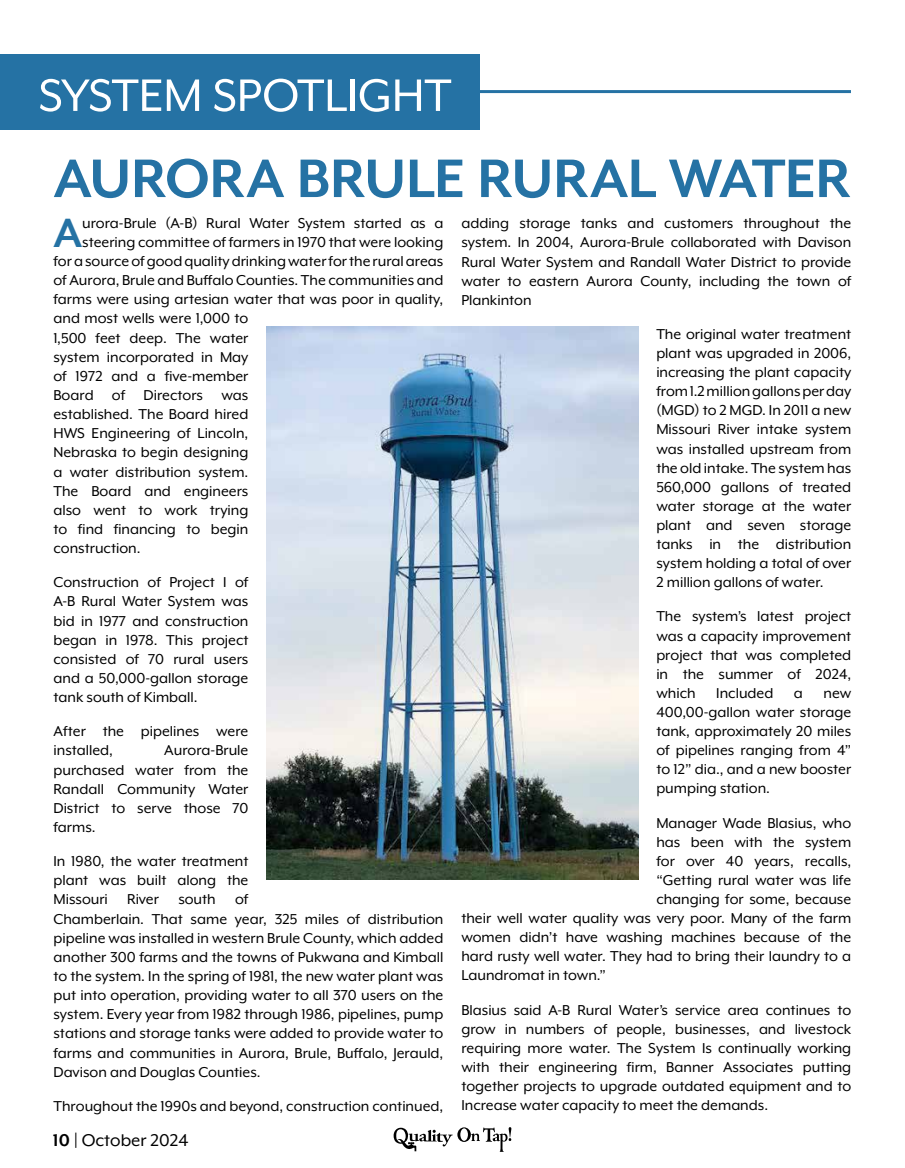
<style>
.page{position:relative;width:905px;height:1168px;background:#fff}
.page>*{position:absolute;margin:0;border:0;box-sizing:border-box;transform-origin:0 0}
.t1{font:700 62.4px "Mr Eaves XL Mod OT";letter-spacing:-.01em;color:#2572a4}
.t2{font:52.35px "Mr Eaves XL Mod OT";color:#fff}
.t3{font:700 47.1px "Mr Eaves XL Mod OT";color:#2572a4}
.t4{font:19.5px "Mr Eaves XL Mod OT";color:#000}
.t5{font:16.5px/19px "Mr Eaves XL Mod OT";color:#000;text-align:justify}
.s1{font-weight:700}
</style>
<div class="page">
<svg style="left:393px;top:1127px;width:118px;height:25px"></svg>
<hr style="left:0;top:90px;width:850px;height:3px;background:#2572a4">
<div style="left:0;top:54px;width:479px;height:76px;background:#2572a4"></div>
<img style="left:266px;top:327px;width:372px;height:552px">
<h2 class="t2" style="left:38px;top:67px;width:415px">SYSTEM SPOTLIGHT</h2>
<h1 class="t1" style="left:54px;top:143px;width:799px">AURORA BRULE RURAL WATER</h1>
<h3 class="t3" style="left:53px;top:206px;width:30px">A</h3>
<p class="t5" style="left:82px;top:214px;width:362px">urora-Brule (A-B) Rural Water System started as a</p>
<p class="t5" style="left:461px;top:214px;width:391px">adding storage tanks and customers throughout the system. In 2004, Aurora-Brule collaborated with Davison Rural Water System and Randall Water District to provide water to eastern Aurora County, including the town of Plankinton</p>
<p class="t5" style="left:656px;top:324px;width:196px">The original water treatment plant was upgraded in 2006, increasing the plant capacity from 1.2 million gallons per day (MGD) to 2 MGD. In 2011 a new Missouri River intake system was installed upstream from the old intake. The system has 560,000 gallons of treated water storage at the water plant and seven storage tanks in the distribution system holding a total of over 2 million gallons of water.</p>
<p class="t5" style="left:656px;top:607px;width:196px">The system’s latest project was a capacity improvement project that was completed in the summer of 2024, which Included a new 400,00-gallon water storage tank, approximately 20 miles of pipelines ranging from 4” to 12” dia., and a new booster pumping station.</p>
<p class="t5" style="left:656px;top:813px;width:196px">Manager Wade Blasius, who</p>
<p class="t5" style="left:656px;top:832px;width:196px">has been with the system</p>
<p class="t5" style="left:656px;top:851px;width:196px">for over 40 years, recalls,</p>
<p class="t5" style="left:656px;top:870px;width:196px">“Getting rural water was life</p>
<p class="t5" style="left:656px;top:889px;width:196px">changing for some, because</p>
<p class="t5" style="left:461px;top:908px;width:391px">their well water quality was very poor. Many of the farm</p>
<p class="t5" style="left:461px;top:928px;width:391px">women didn’t have washing machines because of the</p>
<p class="t5" style="left:461px;top:947px;width:391px">hard rusty well water. They had to bring their laundry to a</p>
<p class="t5" style="left:461px;top:966px;width:146px">Laundromat in town.”</p>
<p class="t5" style="left:461px;top:1000px;width:391px">Blasius said A-B Rural Water’s service area continues to grow in numbers of people, businesses, and livestock requiring more water. The System Is continually working with their engineering firm, Banner Associates putting together projects to upgrade outdated equipment and to Increase water capacity to meet the demands.</p>
<p class="t5" style="left:82px;top:232px;width:362px">steering committee of farmers in 1970 that were looking</p>
<p class="t5" style="left:53px;top:251px;width:391px">for a source of good quality drinking water for the rural areas</p>
<p class="t5" style="left:53px;top:271px;width:391px">of Aurora, Brule and Buffalo Counties. The communities and</p>
<p class="t5" style="left:53px;top:290px;width:391px">farms were using artesian water that was poor in quality,</p>
<p class="t5" style="left:53px;top:309px;width:196px">and most wells were 1,000 to</p>
<p class="t5" style="left:53px;top:328px;width:196px">1,500 feet deep. The water</p>
<p class="t5" style="left:53px;top:347px;width:196px">system incorporated in May</p>
<p class="t5" style="left:53px;top:366px;width:196px">of 1972 and a five-member</p>
<p class="t5" style="left:53px;top:385px;width:196px">Board of Directors was</p>
<p class="t5" style="left:53px;top:405px;width:196px">established. The Board hired</p>
<p class="t5" style="left:53px;top:424px;width:196px">HWS Engineering of Lincoln,</p>
<p class="t5" style="left:53px;top:443px;width:196px">Nebraska to begin designing</p>
<p class="t5" style="left:53px;top:462px;width:196px">a water distribution system.</p>
<p class="t5" style="left:53px;top:481px;width:196px">The Board and engineers</p>
<p class="t5" style="left:53px;top:500px;width:196px">also went to work trying</p>
<p class="t5" style="left:53px;top:519px;width:196px">to find financing to begin</p>
<p class="t5" style="left:53px;top:539px;width:88px">construction.</p>
<p class="t5" style="left:53px;top:573px;width:196px">Construction of Project I of A-B Rural Water System was bid in 1977 and construction began in 1978. This project consisted of 70 rural users and a 50,000-gallon storage tank south of Kimball.</p>
<p class="t5" style="left:53px;top:722px;width:196px">After the pipelines were installed,</p>
<p class="t5" style="left:53px;top:741px;width:196px;text-indent:111px">Aurora-Brule purchased water from the Randall Community Water District to serve those 70 farms.</p>
<p class="t5" style="left:53px;top:851px;width:391px;text-align:left">In 1980, the water treatment<br>plant was built along the<br>Missouri River south of<br>Chamberlain. That same year, 325 miles of distribution pipeline was installed in western Brule County, which added another 300 farms and the towns of Pukwana and Kimball to the system. In the spring of 1981, the new water plant was put into operation, providing water to all 370 users on the system. Every year from 1982 through 1986, pipelines, pump stations and storage tanks were added to provide water to farms and communities in Aurora, Brule, Buffalo, Jerauld, Davison and Douglas Counties.</p>
<p class="t5" style="left:53px;top:1096px;width:391px">Throughout the 1990s and beyond, construction continued,</p>
<p class="t4" style="left:53px;top:1130px;width:137px"><span class="s1">10</span> | October 2024</p>
</div>
